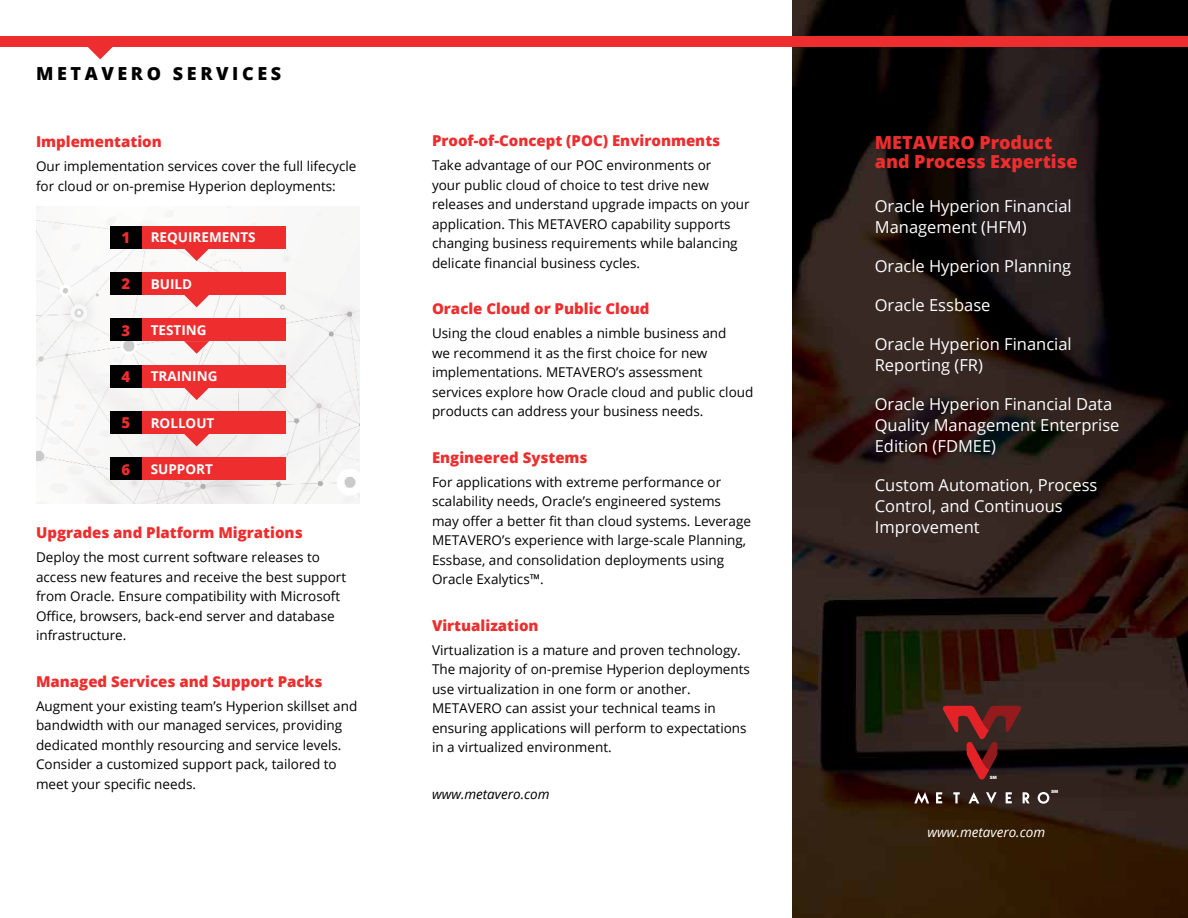
<style>
.page{position:relative;width:1188px;height:918px;background:#fff}
.page>*{position:absolute;margin:0;border:0;box-sizing:border-box;transform-origin:0 0}
.t1{font:800 18px/19.5px "Open Sans";color:#ee2d2e}
.t2{font:800 18px "Open Sans";letter-spacing:.2em;color:#000}
.t3{font:16.5px/21px "Open Sans";color:#fff}
.t4{font:800 15px "Open Sans";color:#ee2d2e}
.t5{font:13.5px/19.5px "Open Sans";color:#000}
.t6{font:700 13.5px "Open Sans";color:#fff}
.t7{font:italic 13.5px "Open Sans";color:#000}
.t8{font:italic 13.5px "Open Sans";color:#fff}
.t9{font:900 4.35px "Arial";color:#fff}
</style>
<div class="page">
<img style="left:36px;top:207px;width:324px;height:296px">
<img style="left:792px;top:0;width:396px;height:918px">
<svg style="left:184px;top:248px;width:25px;height:13px"></svg>
<svg style="left:184px;top:295px;width:25px;height:12px"></svg>
<svg style="left:184px;top:341px;width:25px;height:13px"></svg>
<svg style="left:184px;top:387px;width:25px;height:13px"></svg>
<svg style="left:184px;top:434px;width:25px;height:12px"></svg>
<div style="left:0;top:36px;width:1188px;height:11px;background:#ee2d2e"></div>
<svg style="left:88px;top:47px;width:25px;height:12px"></svg>
<div style="left:110px;top:226px;width:32px;height:22px;background:#000"></div>
<div style="left:110px;top:272px;width:32px;height:23px;background:#000"></div>
<div style="left:110px;top:319px;width:32px;height:22px;background:#000"></div>
<div style="left:110px;top:365px;width:32px;height:22px;background:#000"></div>
<div style="left:110px;top:411px;width:32px;height:23px;background:#000"></div>
<div style="left:110px;top:458px;width:32px;height:22px;background:#000"></div>
<div style="left:142px;top:226px;width:144px;height:22px;background:#ee2d2e"></div>
<div style="left:142px;top:272px;width:144px;height:23px;background:#ee2d2e"></div>
<div style="left:142px;top:319px;width:144px;height:22px;background:#ee2d2e"></div>
<div style="left:142px;top:365px;width:144px;height:22px;background:#ee2d2e"></div>
<div style="left:142px;top:411px;width:144px;height:23px;background:#ee2d2e"></div>
<div style="left:142px;top:458px;width:144px;height:22px;background:#ee2d2e"></div>
<svg style="left:914px;top:792px;width:135px;height:12px"></svg>
<svg style="left:943px;top:706px;width:78px;height:74px;background:#581c1c"></svg>
<h1 class="t2" style="left:36px;top:60px;width:247px">METAVERO SERVICES</h1>
<p class="t4" style="left:36px;top:131px;width:127px">Implementation</p>
<p class="t5" style="left:36px;top:156px;width:322px">Our implementation services cover the full lifecycle for cloud or on-premise Hyperion deployments:</p>
<p class="t4" style="left:122px;top:226px;width:10px">1</p>
<p class="t4" style="left:122px;top:272px;width:10px">2</p>
<p class="t4" style="left:122px;top:319px;width:10px">3</p>
<p class="t4" style="left:122px;top:365px;width:10px">4</p>
<p class="t4" style="left:122px;top:411px;width:10px">5</p>
<p class="t4" style="left:122px;top:458px;width:10px">6</p>
<p class="t6" style="left:151px;top:228px;width:106px">REQUIREMENTS</p>
<p class="t6" style="left:151px;top:274px;width:43px">BUILD</p>
<p class="t6" style="left:151px;top:321px;width:57px">TESTING</p>
<p class="t6" style="left:151px;top:367px;width:68px">TRAINING</p>
<p class="t6" style="left:151px;top:413px;width:65px">ROLLOUT</p>
<p class="t6" style="left:151px;top:460px;width:64px">SUPPORT</p>
<p class="t4" style="left:36px;top:521px;width:268px">Upgrades and Platform Migrations</p>
<p class="t5" style="left:36px;top:547px;width:312px">Deploy the most current software releases to access new features and receive the best support from Oracle. Ensure compatibility with Microsoft Office, browsers, back-end server and database infrastructure.</p>
<p class="t4" style="left:36px;top:670px;width:288px">Managed Services and Support Packs</p>
<p class="t5" style="left:36px;top:696px;width:323px">Augment your existing team’s Hyperion skillset and bandwidth with our managed services, providing dedicated monthly resourcing and service levels.<br>Consider a customized support pack, tailored to meet your specific needs.</p>
<p class="t4" style="left:432px;top:130px;width:290px">Proof-of-Concept (POC) Environments</p>
<p class="t5" style="left:432px;top:155px;width:319px">Take advantage of our POC environments or<br>your public cloud of choice to test drive new releases and understand upgrade impacts on your application. This METAVERO capability supports changing business requirements while balancing delicate financial business cycles.</p>
<p class="t4" style="left:432px;top:298px;width:219px">Oracle Cloud or Public Cloud</p>
<p class="t5" style="left:432px;top:323px;width:323px">Using the cloud enables a nimble business and<br>we recommend it as the first choice for new implementations. METAVERO’s assessment services explore how Oracle cloud and public cloud products can address your business needs.</p>
<p class="t4" style="left:432px;top:446px;width:157px">Engineered Systems</p>
<p class="t5" style="left:432px;top:472px;width:320px">For applications with extreme performance or scalability needs, Oracle’s engineered systems may offer a better fit than cloud systems. Leverage METAVERO’s experience with large-scale Planning, Essbase, and consolidation deployments using Oracle Exalytics™.</p>
<p class="t4" style="left:432px;top:614px;width:108px">Virtualization</p>
<p class="t5" style="left:432px;top:640px;width:319px">Virtualization is a mature and proven technology.<br>The majority of on-premise Hyperion deployments use virtualization in one form or another.<br>METAVERO can assist your technical teams in ensuring applications will perform to expectations in a virtualized environment.</p>
<p class="t7" style="left:432px;top:785px;width:119px">www.metavero.com</p>
<h1 class="t1" style="left:875px;top:132px;width:204px">METAVERO Product and Process Expertise</h1>
<p class="t3" style="left:875px;top:195px;width:198px">Oracle Hyperion Financial<br>Management (HFM)</p>
<p class="t3" style="left:875px;top:255px;width:198px">Oracle Hyperion Planning</p>
<p class="t3" style="left:875px;top:294px;width:117px">Oracle Essbase</p>
<p class="t3" style="left:875px;top:333px;width:198px">Oracle Hyperion Financial<br>Reporting (FR)</p>
<p class="t3" style="left:875px;top:393px;width:246px">Oracle Hyperion Financial Data<br>Quality Management Enterprise<br>Edition (FDMEE)</p>
<p class="t3" style="left:875px;top:474px;width:224px">Custom Automation, Process<br>Control, and Continuous<br>Improvement</p>
<p class="t9" style="left:990px;top:774px;width:9px">SM</p>
<p class="t9" style="left:1051px;top:788px;width:9px">SM</p>
<p class="t8" style="left:928px;top:823px;width:119px">www.metavero.com</p>
</div>
